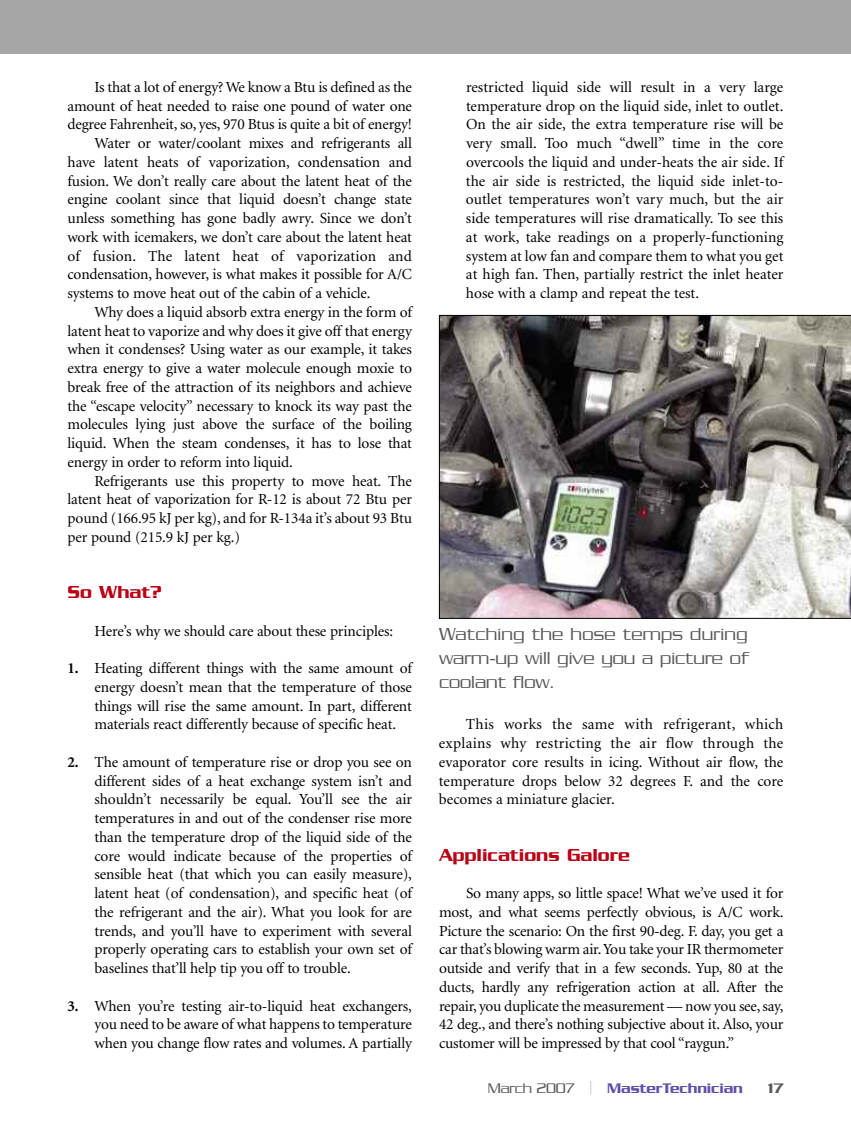
<style>
.page{position:relative;width:851px;height:1134px;background:#fff}
.page>*{position:absolute;margin:0;border:0;box-sizing:border-box;transform-origin:0 0}
.t1{font:300 18.75px/24px "Serpentine";color:#595959;text-align:justify}
.t2{font:500 18.75px "Serpentine";color:#ba0014}
.t3{font:15.3px/18.8px "Minion";letter-spacing:-.01em;color:#000;text-align:justify}
.t4{font:15.3px "Minion";letter-spacing:.01em;color:#000}
.t5{font:500 15px "Serpentine";letter-spacing:-.005em;color:#6250a8}
.t6{font:500 15px "Serpentine";color:#5c595c}
.s1{font-weight:700}
.s2{font-weight:300;color:#5c595c}
.s3{font-family:"Minion";font-weight:400;font-size:13.5px;color:#c1bfc0}
</style>
<div class="page">
<div style="left:0;top:0;width:850px;height:54px;background:#a6a6a6"></div>
<svg style="left:439px;top:315px;width:411px;height:304px;background:#7d7a77"></svg>
<p class="t3" style="left:94px;top:79px;width:319px">Is that a lot of energy? We know a Btu is defined as the</p>
<p class="t3" style="left:68px;top:98px;width:346px">amount of heat needed to raise one pound of water one</p>
<p class="t3" style="left:67px;top:116px;width:346px">degree Fahrenheit, so, yes, 970 Btus is quite a bit of energy!</p>
<p class="t3" style="left:94px;top:135px;width:319px">Water or water/coolant mixes and refrigerants all</p>
<p class="t3" style="left:67px;top:154px;width:346px">have latent heats of vaporization, condensation and</p>
<p class="t3" style="left:67px;top:173px;width:346px">fusion. We don’t really care about the latent heat of the</p>
<p class="t3" style="left:68px;top:191px;width:346px">engine coolant since that liquid doesn’t change state</p>
<p class="t3" style="left:68px;top:210px;width:346px">unless something has gone badly awry. Since we don’t</p>
<p class="t3" style="left:68px;top:229px;width:346px">work with icemakers, we don’t care about the latent heat</p>
<p class="t4" style="left:68px;top:250px;width:346px">of fusion. The latent heat of vaporization and</p>
<p class="t3" style="left:68px;top:266px;width:346px">condensation, however, is what makes it possible for A/C</p>
<p class="t3" style="left:68px;top:285px;width:304px">systems to move heat out of the cabin of a vehicle.</p>
<p class="t3" style="left:95px;top:304px;width:319px">Why does a liquid absorb extra energy in the form of</p>
<p class="t3" style="left:68px;top:323px;width:346px">latent heat to vaporize and why does it give off that energy</p>
<p class="t3" style="left:68px;top:341px;width:346px">when it condenses? Using water as our example, it takes</p>
<p class="t3" style="left:68px;top:360px;width:346px">extra energy to give a water molecule enough moxie to</p>
<p class="t3" style="left:68px;top:379px;width:346px">break free of the attraction of its neighbors and achieve</p>
<p class="t3" style="left:68px;top:398px;width:346px">the “escape velocity” necessary to knock its way past the</p>
<p class="t3" style="left:68px;top:416px;width:346px">molecules lying just above the surface of the boiling</p>
<p class="t3" style="left:68px;top:435px;width:346px">liquid. When the steam condenses, it has to lose that</p>
<p class="t3" style="left:68px;top:454px;width:227px">energy in order to reform into liquid.</p>
<p class="t3" style="left:95px;top:473px;width:319px">Refrigerants use this property to move heat. The</p>
<p class="t3" style="left:68px;top:491px;width:346px">latent heat of vaporization for R-12 is about 72 Btu per</p>
<p class="t3" style="left:68px;top:510px;width:346px">pound (166.95 kJ per kg), and for R-134a it’s about 93 Btu</p>
<p class="t3" style="left:68px;top:529px;width:174px">per pound (215.9 kJ per kg.)</p>
<p class="t2" style="left:68px;top:586px;width:96px">So What?</p>
<p class="t3" style="left:94px;top:623px;width:300px">Here’s why we should care about these principles:</p>
<p class="t3" style="left:95px;top:660px;width:319px;text-indent:-27px"><span class="s1">1.</span> Heating different things with the same amount of energy doesn’t mean that the temperature of those things will rise the same amount. In part, different materials react differently because of specific heat.</p>
<p class="t3" style="left:94px;top:754px;width:319px;text-indent:-27px"><span class="s1">2.</span> The amount of temperature rise or drop you see on different sides of a heat exchange system isn’t and shouldn’t necessarily be equal. You’ll see the air temperatures in and out of the condenser rise more than the temperature drop of the liquid side of the core would indicate because of the properties of sensible heat (that which you can easily measure), latent heat (of condensation), and specific heat (of the refrigerant and the air). What you look for are trends, and you’ll have to experiment with several properly operating cars to establish your own set of baselines that’ll help tip you off to trouble.</p>
<p class="t3" style="left:94px;top:998px;width:319px;text-indent:-27px"><span class="s1">3.</span> When you’re testing air-to-liquid heat exchangers, you need to be aware of what happens to temperature when you change flow rates and volumes. A partially</p>
<p class="t3" style="left:466px;top:79px;width:319px">restricted liquid side will result in a very large temperature drop on the liquid side, inlet to outlet.<br>On the air side, the extra temperature rise will be very small. Too much “dwell” time in the core overcools the liquid and under-heats the air side. If the air side is restricted, the liquid side inlet-to&shy;outlet temperatures won’t vary much, but the air side temperatures will rise dramatically. To see this at work, take readings on a properly-functioning system at low fan and compare them to what you get at high fan. Then, partially restrict the inlet heater hose with a clamp and repeat the test.</p>
<p class="t1" style="left:439px;top:623px;width:311px">Watching the hose temps during warm-up will give you a picture of coolant flow.</p>
<p class="t3" style="left:439px;top:716px;width:346px;text-indent:27px">This works the same with refrigerant, which explains why restricting the air flow through the evaporator core results in icing. Without air flow, the temperature drops below 32 degrees F. and the core becomes a miniature glacier.</p>
<p class="t2" style="left:439px;top:849px;width:192px">Applications Galore</p>
<p class="t3" style="left:439px;top:885px;width:346px;text-indent:27px">So many apps, so little space! What we’ve used it for most, and what seems perfectly obvious, is A/C work.<br>Picture the scenario: On the first 90-deg. F. day, you get a car that’s blowing warm air.You take your IR thermometer outside and verify that in a few seconds. Yup, 80 at the ducts, hardly any refrigeration action at all. After the repair, you duplicate the measurement — now you see,say, 42 deg., and there’s nothing subjective about it. Also, your customer will be impressed by that cool “raygun.”</p>
<p class="t5" style="left:487px;top:1084px;width:257px"><span class="s2">March 2007</span> <span class="s3">|</span> MasterTechnician</p>
<p class="t6" style="left:767px;top:1084px;width:17px">17</p>
</div>
